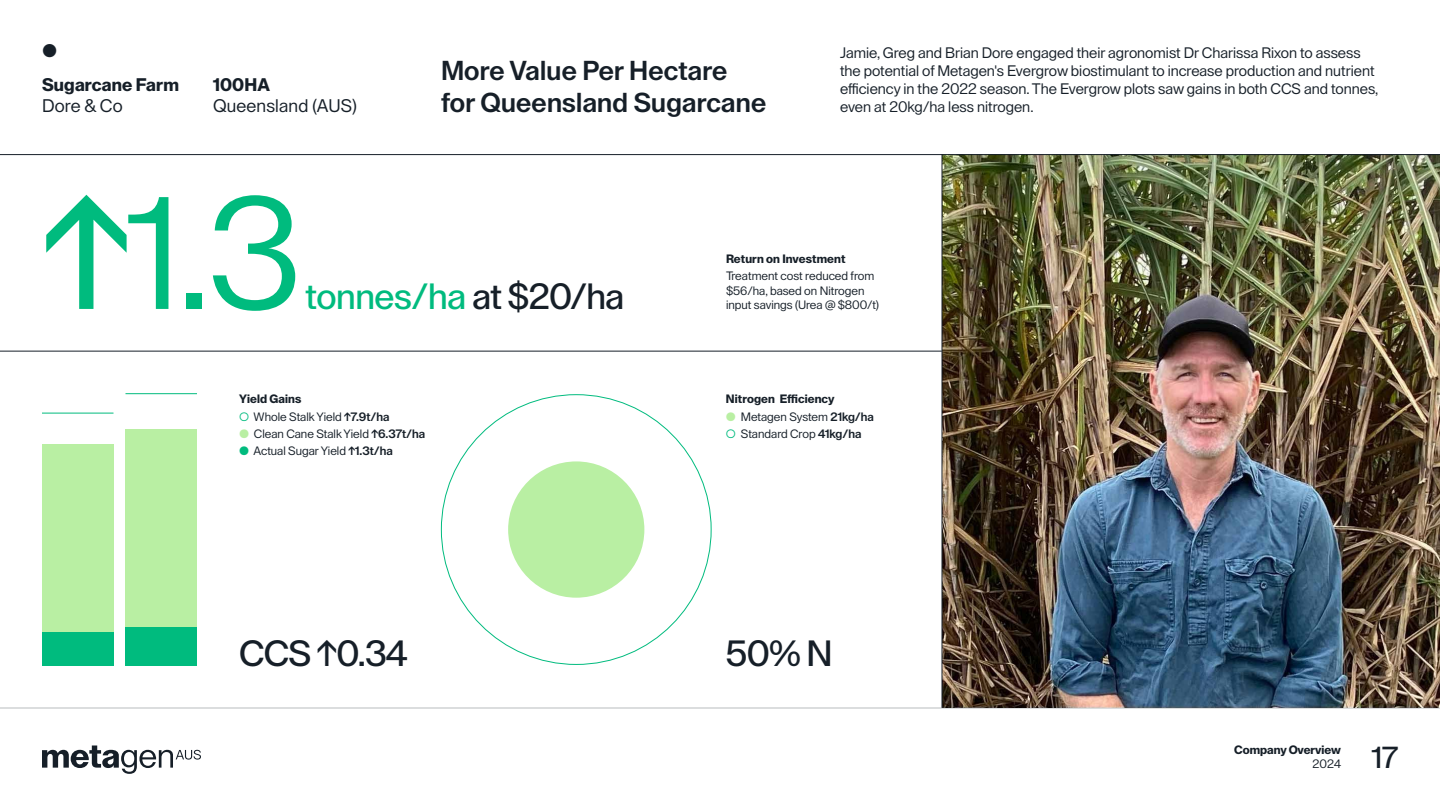
<style>
.page{position:relative;width:1440px;height:810px;background:#fff}
.page>*{position:absolute;margin:0;border:0;box-sizing:border-box;transform-origin:0 0}
.t1{font:157.5px "Lay Grotesk";color:#00bb7e}
.t2{font:500 36px "Lay Grotesk";letter-spacing:-.01em;color:#00bb7e}
.t3{font:500 36px "Lay Grotesk";letter-spacing:-.02em;color:#161f28}
.t4{font:500 30px "Lay Grotesk";color:#161f28}
.t5{font:600 27px/32.4px "Lay Grotesk";letter-spacing:.01em;color:#161f28}
.t6{font:18px "Lay Grotesk";letter-spacing:.01em;color:#161f28}
.t7{font:700 18px "Lay Grotesk";letter-spacing:.01em;color:#161f28}
.t8{font:15px/18px "Lay Grotesk";color:#161f28}
.t9{font:12px/14.4px "Lay Grotesk";color:#161f28}
.t10{font:700 12px "Lay Grotesk";letter-spacing:.005em;color:#161f28}
.s1{font-weight:500}
.s2{color:#161f28}
.s3{color:#00bb7e}
.s4{font-weight:600}
.s5{color:#b9efa3}
.s6{font-weight:500;color:#00bb7e}
</style>
<div class="page">
<hr style="left:42px;top:413px;width:72px;height:1px;background:#00bb7e">
<hr style="left:126px;top:393px;width:71px;height:1px;background:#00bb7e">
<svg style="left:42px;top:746px;width:159px;height:28px"></svg>
<hr style="left:0;top:708px;width:1440px;height:1px;background:#b9bcbe">
<img style="left:943px;top:155px;width:497px;height:553px">
<div style="left:42px;top:444px;width:72px;height:222px;background:#b9efa3"></div>
<div style="left:42px;top:632px;width:72px;height:34px;background:#00bb7e"></div>
<hr style="left:0;top:154px;width:1440px;height:1px;background:#161f28">
<hr style="left:0;top:351px;width:942px;height:1px;background:#161f28">
<div style="left:508px;top:461px;width:136px;height:137px;background:#b9efa3;border-radius:50%"></div>
<hr style="left:942px;top:154px;width:1px;height:554px;background:#161f28">
<div style="left:126px;top:429px;width:71px;height:237px;background:#b9efa3"></div>
<div style="left:126px;top:627px;width:71px;height:39px;background:#00bb7e"></div>
<p class="t6" style="left:42px;top:40px;width:17px">●</p>
<p class="t7" style="left:42px;top:74px;width:138px">Sugarcane Farm</p>
<p class="t6" style="left:42px;top:95px;width:82px">Dore &amp; Co</p>
<p class="t7" style="left:213px;top:74px;width:59px">100HA</p>
<p class="t6" style="left:213px;top:95px;width:145px">Queensland (AUS)</p>
<h3 class="t5" style="left:441px;top:54px;width:327px">More Value Per Hectare for Queensland Sugarcane</h3>
<p class="t8" style="left:840px;top:44px;width:540px">Jamie, Greg and Brian Dore engaged their agronomist Dr Charissa Rixon to assess the potential of Metagen's Evergrow biostimulant to increase production and nutrient efficiency in the 2022 season. The Evergrow plots saw gains in both CCS and tonnes, even at 20kg/ha less nitrogen.</p>
<h1 class="t1" style="left:42px;top:160px;width:262px"><span class="s1">↑</span>1.3</h1>
<h2 class="t2" style="left:306px;top:275px;width:320px">tonnes/ha <span class="s2">at $20/ha</span></h2>
<p class="t10" style="left:239px;top:392px;width:64px">Yield Gains</p>
<p class="t9" style="left:239px;top:409px;width:152px"><span class="s3">○</span> Whole Stalk Yield <span class="s4">↑7.9t/ha</span></p>
<p class="t9" style="left:239px;top:426px;width:188px"><span class="s5">●</span> Clean Cane Stalk Yield <span class="s4">↑6.37t/ha</span></p>
<p class="t9" style="left:239px;top:444px;width:155px"><span class="s6">●</span> Actual Sugar Yield <span class="s4">↑1.3t/ha</span></p>
<p class="t10" style="left:726px;top:251px;width:121px">Return on Investment</p>
<p class="t9" style="left:726px;top:269px;width:150px">Treatment cost reduced from $56/ha, based on Nitrogen</p>
<p class="t9" style="left:726px;top:297px;width:155px">input savings (Urea @ $800/t)</p>
<p class="t10" style="left:726px;top:392px;width:110px">Nitrogen Efficiency</p>
<p class="t9" style="left:726px;top:409px;width:149px"><span class="s5">●</span> Metagen System <span class="s4">21kg/ha</span></p>
<p class="t9" style="left:726px;top:426px;width:137px"><span class="s3">○</span> Standard Crop <span class="s4">41kg/ha</span></p>
<h2 class="t3" style="left:239px;top:632px;width:170px">CCS ↑0.34</h2>
<h2 class="t3" style="left:726px;top:632px;width:108px">50% N</h2>
<p class="t10" style="left:1234px;top:742px;width:108px">Company Overview</p>
<p class="t9" style="left:1313px;top:757px;width:30px">2024</p>
<h3 class="t4" style="left:1372px;top:740px;width:28px">17</h3>
</div>
